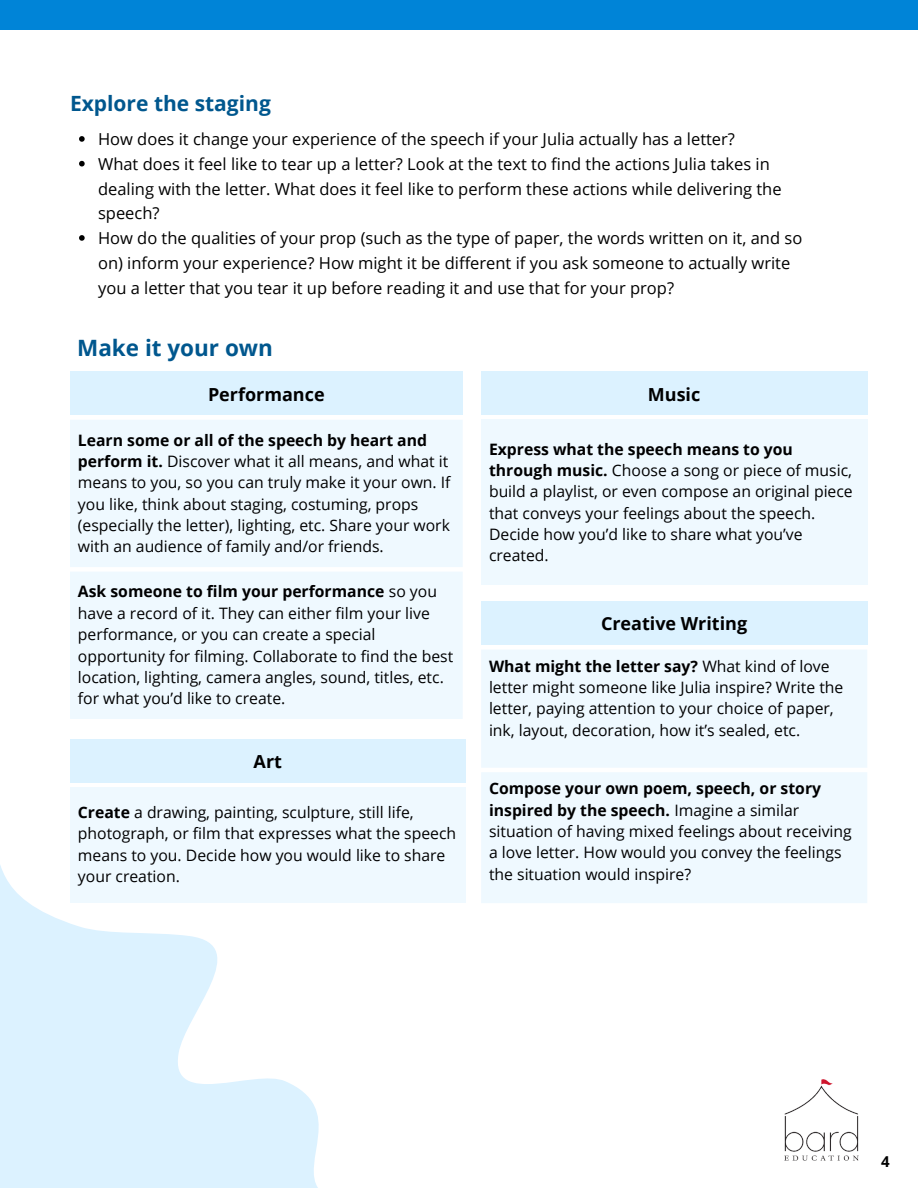
<style>
.page{position:relative;width:918px;height:1188px;background:#fff}
.page>*{position:absolute;margin:0;border:0;box-sizing:border-box;transform-origin:0 0}
.t1{font:700 22.5px "Open Sans";color:#00578e}
.t2{font:700 21px "Open Sans";color:#00578e}
.t3{font:700 18px "Open Sans";color:#000}
.t4{font:16.5px/24.8px "Open Sans";color:#000}
.t5{font:15.75px/21.3px "Open Sans";color:#000}
.t6{font:700 15px "Open Sans";color:#000}
.s1{font-weight:700}
</style>
<div class="page">
<div style="left:0;top:0;width:918px;height:30px;background:#0084d7"></div>
<svg style="left:0;top:865px;width:319px;height:323px;fill:#dcf2ff"></svg>
<svg style="left:79px;top:136px;width:6px;height:6px"></svg>
<svg style="left:79px;top:161px;width:6px;height:5px"></svg>
<svg style="left:79px;top:235px;width:6px;height:6px"></svg>
<img style="left:784px;top:1080px;width:74px;height:81px">
<div style="left:70px;top:371px;width:393px;height:44px;background:#dcf2ff"></div>
<div style="left:70px;top:420px;width:393px;height:299px;background:#eff9ff"></div>
<div style="left:481px;top:371px;width:386px;height:44px;background:#dcf2ff"></div>
<div style="left:481px;top:420px;width:386px;height:165px;background:#eff9ff"></div>
<div style="left:481px;top:601px;width:386px;height:44px;background:#dcf2ff"></div>
<div style="left:481px;top:650px;width:386px;height:253px;background:#eff9ff"></div>
<div style="left:70px;top:739px;width:396px;height:44px;background:#dcf2ff"></div>
<div style="left:70px;top:788px;width:396px;height:115px;background:#eff9ff"></div>
<p class="t2" style="left:70px;top:89px;width:202px">Explore the staging</p>
<p class="t4" style="left:98px;top:126px;width:638px">How does it change your experience of the speech if your Julia actually has a letter?</p>
<p class="t4" style="left:98px;top:151px;width:685px">What does it feel like to tear up a letter? Look at the text to find the actions Julia takes in dealing with the letter. What does it feel like to perform these actions while delivering the speech?</p>
<h1 class="t4" style="left:98px;top:225px;width:706px">How do the qualities of your prop (such as the type of paper, the words written on it, and so on) inform your experience? How might it be different if you ask someone to actually write you a letter that you tear it up before reading it and use that for your prop?</h1>
<p class="t1" style="left:77px;top:332px;width:197px">Make it your own</p>
<p class="t3" style="left:208px;top:381px;width:118px">Performance</p>
<p class="t5" style="left:78px;top:429px;width:374px"><span class="s1">Learn some or all of the speech by heart and perform it.</span> Discover what it all means, and what it means to you, so you can truly make it your own. If you like, think about staging, costuming, props (especially the letter), lighting, etc. Share your work with an audience of family and/or friends.</p>
<p class="t5" style="left:78px;top:581px;width:377px"><span class="s1">Ask someone to film your performance</span> so you have a record of it. They can either film your live performance, or you can create a special opportunity for filming. Collaborate to find the best location, lighting, camera angles, sound, titles, etc. for what you’d like to create.</p>
<p class="t3" style="left:254px;top:749px;width:30px">Art</p>
<p class="t5" style="left:78px;top:801px;width:380px"><span class="s1">Create</span> a drawing, painting, sculpture, still life, photograph, or film that expresses what the speech means to you. Decide how you would like to share your creation.</p>
<p class="t3" style="left:648px;top:381px;width:54px">Music</p>
<p class="t5" style="left:489px;top:438px;width:365px"><span class="s1">Express what the speech means to you through music.</span> Choose a song or piece of music, build a playlist, or even compose an original piece that conveys your feelings about the speech.<br>Decide how you’d like to share what you’ve created.</p>
<p class="t3" style="left:601px;top:611px;width:148px">Creative Writing</p>
<p class="t5" style="left:489px;top:655px;width:356px"><span class="s1">What might the letter say?</span> What kind of love letter might someone like Julia inspire? Write the letter, paying attention to your choice of paper, ink, layout, decoration, how it’s sealed, etc.</p>
<p class="t5" style="left:489px;top:778px;width:364px"><span class="s1">Compose your own poem, speech, or story inspired by the speech.</span> Imagine a similar situation of having mixed feelings about receiving a love letter. How would you convey the feelings the situation would inspire?</p>
<h1 class="t6" style="left:881px;top:1151px;width:10px">4</h1>
</div>
